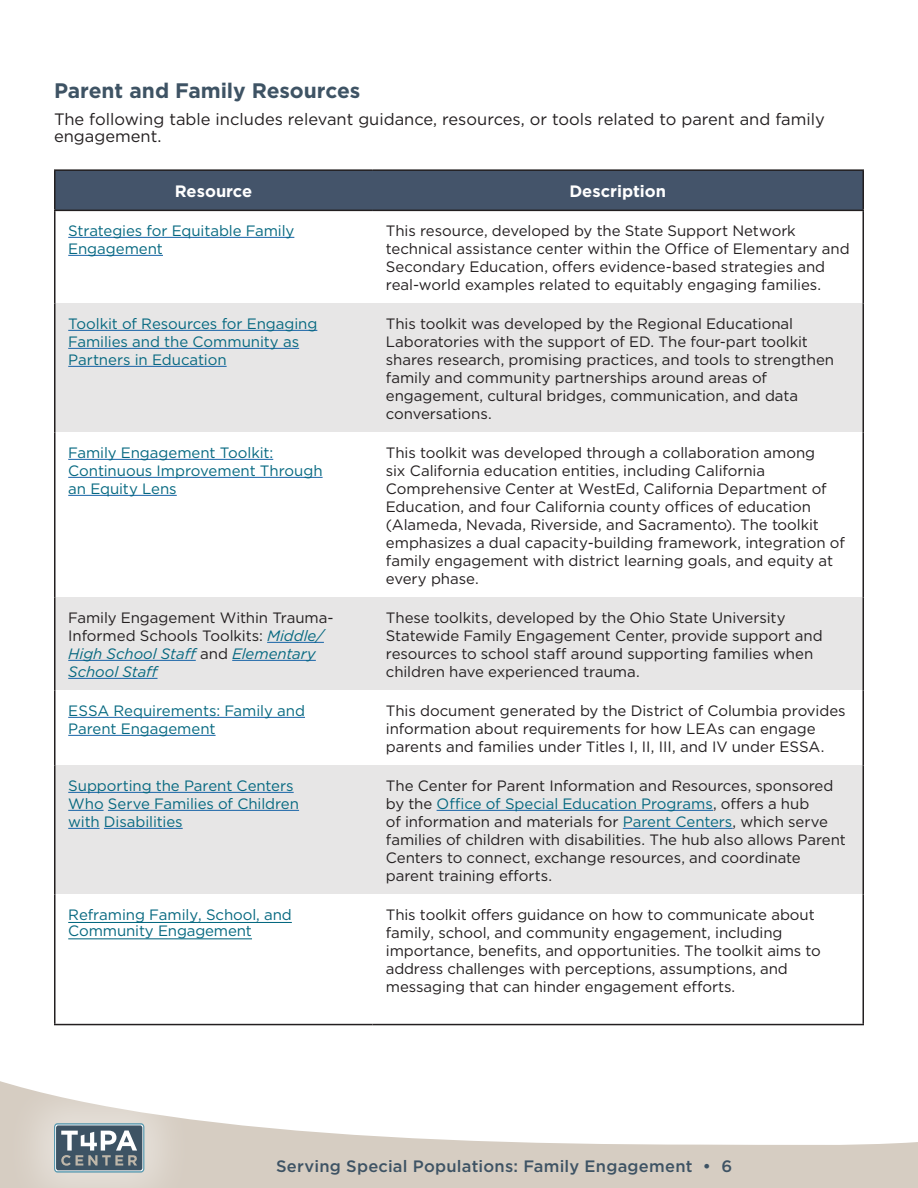
<style>
.page{position:relative;width:918px;height:1188px;background:#fff}
.page>*{position:absolute;margin:0;border:0;box-sizing:border-box;transform-origin:0 0}
.t1{font:700 21px "Gotham";letter-spacing:-.005em;color:#3e5364}
.t2{font:16.5px/17.9px "Gotham";color:#231f20}
.t3{font:500 16.5px "Gotham";letter-spacing:.015em;color:#3e5364}
.t4{font:700 16.5px "Gotham";color:#fff}
.t5{font:15px/18px "Gotham";letter-spacing:-.005em;color:#231f20}
.t6{font:15px/18px "Gotham";letter-spacing:-.005em;color:#056880}
.s1{font-style:italic;color:#056880}
.s2{color:#056880}
</style>
<div class="page">
<svg style="left:0;top:1081px;width:918px;height:107px"></svg>
<div style="left:4px;top:1073px;width:191px;height:115px;background:#fff;opacity:.4"></div>
<svg style="left:54px;top:1123px;width:90px;height:50px;background:#70828e"></svg>
<div style="left:372px;top:303px;width:491px;height:129px;background:#e7e6e6"></div>
<div style="left:372px;top:597px;width:491px;height:93px;background:#e7e6e6"></div>
<div style="left:372px;top:765px;width:491px;height:129px;background:#e7e6e6"></div>
<div style="left:55px;top:303px;width:317px;height:129px;background:#e7e6e6"></div>
<div style="left:55px;top:597px;width:317px;height:93px;background:#e7e6e6"></div>
<div style="left:55px;top:765px;width:317px;height:129px;background:#e7e6e6"></div>
<hr style="left:54px;top:211px;width:2px;height:92px;background:#231f20">
<hr style="left:54px;top:303px;width:2px;height:129px;background:#231f20">
<hr style="left:54px;top:432px;width:2px;height:165px;background:#231f20">
<hr style="left:54px;top:597px;width:2px;height:93px;background:#231f20">
<hr style="left:54px;top:690px;width:2px;height:75px;background:#231f20">
<hr style="left:54px;top:765px;width:2px;height:129px;background:#231f20">
<hr style="left:54px;top:894px;width:2px;height:130px;background:#231f20">
<div style="left:55px;top:170px;width:317px;height:40px;background:#44546a"></div>
<div style="left:372px;top:170px;width:491px;height:40px;background:#44546a"></div>
<hr style="left:54px;top:169px;width:318px;height:2px;background:#231f20">
<hr style="left:54px;top:171px;width:2px;height:39px;background:#231f20">
<hr style="left:372px;top:169px;width:492px;height:2px;background:#231f20">
<hr style="left:862px;top:171px;width:2px;height:39px;background:#231f20">
<hr style="left:54px;top:210px;width:318px;height:1px;background:#231f20">
<hr style="left:372px;top:210px;width:492px;height:1px;background:#231f20">
<hr style="left:862px;top:211px;width:2px;height:92px;background:#231f20">
<hr style="left:862px;top:303px;width:2px;height:129px;background:#231f20">
<hr style="left:862px;top:432px;width:2px;height:165px;background:#231f20">
<hr style="left:862px;top:597px;width:2px;height:93px;background:#231f20">
<hr style="left:862px;top:690px;width:2px;height:75px;background:#231f20">
<hr style="left:862px;top:765px;width:2px;height:129px;background:#231f20">
<hr style="left:862px;top:894px;width:2px;height:130px;background:#231f20">
<hr style="left:54px;top:1024px;width:318px;height:1px;background:#231f20">
<hr style="left:372px;top:1024px;width:492px;height:1px;background:#231f20">
<hr style="left:68px;top:237px;width:226px;height:1px;background:#1663a7">
<hr style="left:68px;top:255px;width:95px;height:1px;background:#1663a7">
<hr style="left:68px;top:330px;width:249px;height:1px;background:#1663a7">
<hr style="left:68px;top:348px;width:231px;height:1px;background:#1663a7">
<hr style="left:68px;top:366px;width:159px;height:1px;background:#1663a7">
<hr style="left:68px;top:459px;width:205px;height:1px;background:#1663a7">
<hr style="left:68px;top:477px;width:255px;height:1px;background:#1663a7">
<hr style="left:68px;top:495px;width:109px;height:1px;background:#1663a7">
<hr style="left:267px;top:642px;width:57px;height:1px;background:#1663a7">
<hr style="left:68px;top:660px;width:128px;height:1px;background:#1663a7">
<hr style="left:232px;top:660px;width:84px;height:1px;background:#1663a7">
<hr style="left:68px;top:678px;width:90px;height:1px;background:#1663a7">
<hr style="left:68px;top:717px;width:237px;height:1px;background:#1663a7">
<hr style="left:68px;top:735px;width:148px;height:1px;background:#1663a7">
<hr style="left:68px;top:792px;width:226px;height:1px;background:#1663a7">
<hr style="left:68px;top:810px;width:36px;height:1px;background:#1663a7">
<hr style="left:108px;top:810px;width:191px;height:1px;background:#1663a7">
<hr style="left:68px;top:828px;width:32px;height:1px;background:#1663a7">
<hr style="left:104px;top:828px;width:79px;height:1px;background:#1663a7">
<hr style="left:437px;top:810px;width:276px;height:1px;background:#1663a7">
<hr style="left:623px;top:828px;width:110px;height:1px;background:#1663a7">
<hr style="left:68px;top:939px;width:184px;height:1px;background:#056880">
<hr style="left:68px;top:922px;width:224px;height:1px;background:#056880">
<h2 class="t1" style="left:54px;top:76px;width:308px">Parent and Family Resources</h2>
<p class="t2" style="left:54px;top:109px;width:772px">The following table includes relevant guidance, resources, or tools related to parent and family engagement.</p>
<p class="t4" style="left:175px;top:180px;width:79px">Resource</p>
<p class="t4" style="left:569px;top:180px;width:98px">Description</p>
<p class="t6" style="left:68px;top:221px;width:228px">Strategies for Equitable Family<br>Engagement</p>
<p class="t5" style="left:386px;top:221px;width:465px">This resource, developed by the State Support Network technical assistance center within the Ofce of Elementary and Secondary Education, ofers evidence-based strategies and real-world examples related to equitably engaging families.</p>
<p class="t6" style="left:68px;top:314px;width:251px">Toolkit of Resources for Engaging<br>Families and the Community as<br>Partners in Education</p>
<p class="t5" style="left:386px;top:314px;width:450px">This toolkit was developed by the Regional Educational Laboratories with the support of ED. The four-part toolkit shares research, promising practices, and tools to strengthen family and community partnerships around areas of engagement, cultural bridges, communication, and data conversations.</p>
<p class="t6" style="left:68px;top:443px;width:256px">Family Engagement Toolkit:<br>Continuous Improvement Through an Equity Lens</p>
<p class="t5" style="left:386px;top:443px;width:460px">This toolkit was developed through a collaboration among<br>six California education entities, including California Comprehensive Center at WestEd, California Department of Education, and four California county ofces of education (Alameda, Nevada, Riverside, and Sacramento). The toolkit emphasizes a dual capacity-building framework, integration of family engagement with district learning goals, and equity at every phase.</p>
<p class="t5" style="left:68px;top:608px;width:267px">Family Engagement Within Trauma-<br>Informed Schools Toolkits: <span class="s1">Middle/<br>High School Staf</span> and <span class="s1">Elementary<br>School Staf</span></p>
<p class="t5" style="left:386px;top:608px;width:438px">These toolkits, developed by the Ohio State University Statewide Family Engagement Center, provide support and resources to school staf around supporting families when children have experienced trauma.</p>
<p class="t6" style="left:68px;top:701px;width:238px">ESSA Requirements: Family and<br>Parent Engagement</p>
<p class="t5" style="left:386px;top:701px;width:461px">This document generated by the District of Columbia provides information about requirements for how LEAs can engage parents and families under Titles I, II, III, and IV under ESSA.</p>
<p class="t6" style="left:68px;top:776px;width:232px">Supporting the Parent Centers<br>Who Serve Families of Children with Disabilities</p>
<p class="t5" style="left:386px;top:776px;width:462px">The Center for Parent Information and Resources, sponsored by the <span class="s2">Ofce of Special Education Programs</span>, ofers a hub<br>of information and materials for <span class="s2">Parent Centers</span>, which serve families of children with disabilities. The hub also allows Parent Centers to connect, exchange resources, and coordinate parent training eforts.</p>
<p class="t6" style="left:68px;top:906px;width:225px;line-height:16.4px">Reframing Family, School, and<br>Community Engagement</p>
<p class="t5" style="left:386px;top:905px;width:437px">This toolkit offers guidance on how to communicate about family, school, and community engagement, including importance, benefits, and opportunities. The toolkit aims to address challenges with perceptions, assumptions, and messaging that can hinder engagement efforts.</p>
<p class="t3" style="left:276px;top:1155px;width:458px">Serving Special Populations: Family Engagement • 6</p>
</div>
